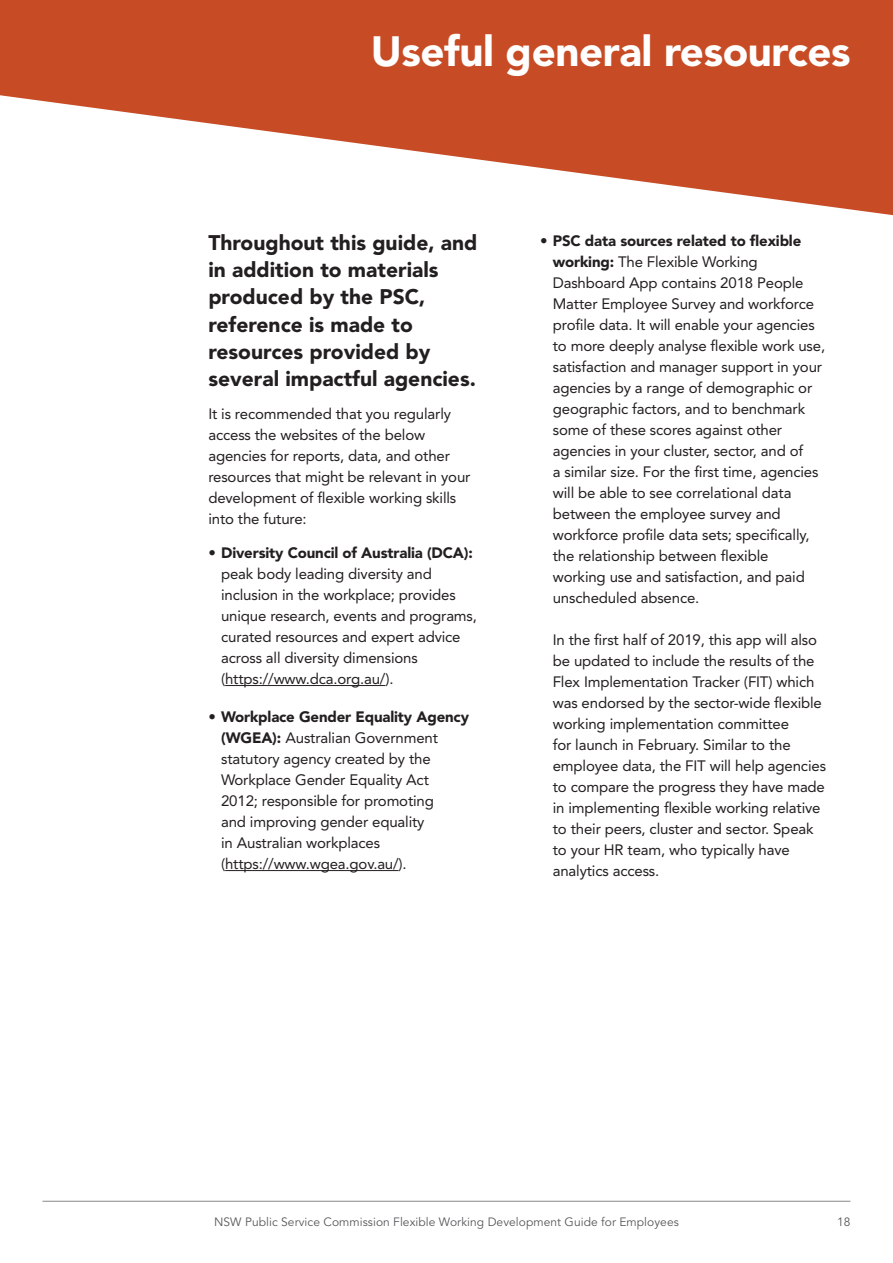
<style>
.page{position:relative;width:893px;height:1263px;background:#fff}
.page>*{position:absolute;margin:0;border:0;box-sizing:border-box;transform-origin:0 0}
.t1{font:900 42px "Avenir LT Std";letter-spacing:-.01em;color:#fff}
.t2{font:900 21px/27px "Avenir LT Std";color:#231f20}
.t3{font:15px/21px "Avenir LT Std";letter-spacing:-.01em;color:#231f20}
.t4{font:900 15px "Avenir LT Std";letter-spacing:-.01em;color:#231f20}
.t5{font:12px "Avenir LT Std";letter-spacing:.005em;color:#57585a}
.s1{font-weight:900}
.s2{font-weight:400}
</style>
<div class="page">
<hr style="left:43px;top:1201px;width:807px;height:1px;background:#939598">
<svg style="left:0;top:0;width:893px;height:216px;fill:#c74c25"></svg>
<hr style="left:225px;top:685px;width:160px;height:1px;background:#231f20">
<hr style="left:225px;top:870px;width:174px;height:1px;background:#231f20">
<h2 class="t1" style="left:371px;top:26px;width:481px">Useful general resources</h2>
<p class="t2" style="left:208px;top:230px;width:271px">Throughout this guide, and in addition to materials produced by the PSC, reference is made to resources provided by several impactful agencies.</p>
<p class="t3" style="left:208px;top:404px;width:264px">It is recommended that you regularly access the websites of the below agencies for reports, data, and other resources that might be relevant in your development of flexible working skills into the future:</p>
<p class="t3" style="left:221px;top:542px;width:257px;text-indent:-13px">• <span class="s1">Diversity Council of Australia (DCA): </span>peak body leading diversity and inclusion in the workplace; provides unique research, events and programs, curated resources and expert advice across all diversity dimensions (https://www.dca.org.au/).</p>
<p class="t3" style="left:221px;top:706px;width:249px;text-indent:-13px">• <span class="s1">Workplace Gender Equality Agency (WGEA):</span> Australian Government statutory agency created by the<br>Workplace Gender Equality Act<br>2012; responsible for promoting<br>and improving gender equality<br>in Australian workplaces (https://www.wgea.gov.au/).</p>
<p class="t4" style="left:540px;top:232px;width:263px"><span class="s2">•</span> PSC data sources related to flexible</p>
<p class="t3" style="left:553px;top:251px;width:274px"><span class="s1">working:</span> The Flexible Working Dashboard App contains 2018 People Matter Employee Survey and workforce profile data. It will enable your agencies to more deeply analyse flexible work use, satisfaction and manager support in your agencies by a range of demographic or geographic factors, and to benchmark some of these scores against other agencies in your cluster, sector, and of<br>a similar size. For the first time, agencies will be able to see correlational data between the employee survey and workforce profile data sets; specifically, the relationship between flexible working use and satisfaction, and paid unscheduled absence.</p>
<p class="t3" style="left:553px;top:629px;width:275px">In the first half of 2019, this app will also be updated to include the results of the Flex Implementation Tracker (FIT) which was endorsed by the sector-wide flexible working implementation committee<br>for launch in February. Similar to the employee data, the FIT will help agencies to compare the progress they have made in implementing flexible working relative to their peers, cluster and sector. Speak to your HR team, who typically have analytics access.</p>
<p class="t5" style="left:214px;top:1215px;width:466px">NSW Public Service Commission Flexible Working Development Guide for Employees</p>
<p class="t5" style="left:837px;top:1215px;width:15px">18</p>
</div>
